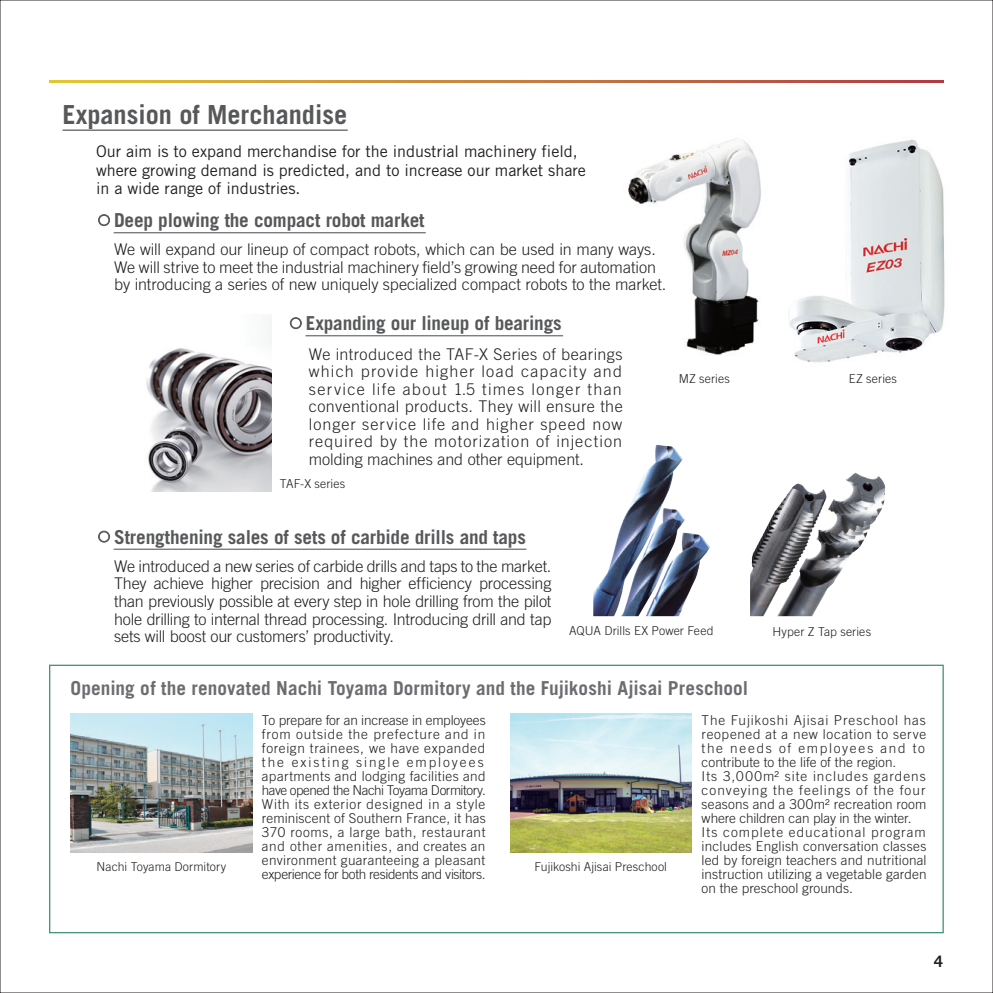
<style>
.page{position:relative;width:993px;height:993px;background:#fff}
.page>*{position:absolute;margin:0;border:0;box-sizing:border-box;transform-origin:0 0}
.t1{font:700 26.25px "Trade Gothic LT Std";color:#57585a}
.t2{font:700 19.25px "Trade Gothic LT Std";letter-spacing:-.01em;color:#57585a}
.t3{font:700 19.25px "Trade Gothic LT Std";color:#6c6d70}
.t4{font:300 16.1px/17.5px "Trade Gothic LT Std";color:#231f20;text-align:justify}
.t5{font:16.1px/18.4px "Trade Gothic LT Std";color:#231f20}
.t6{font:700 15.75px "Trade Gothic";color:#231f20}
.t7{font:300 13.65px/14px "Trade Gothic LT Std";letter-spacing:.025em;color:#231f20}
.t8{font:300 12.25px "Trade Gothic";letter-spacing:.01em;color:#231f20}
</style>
<div class="page">
<svg style="left:50px;top:80px;width:893px;height:3px;background:#c7813d"></svg>
<img style="left:146px;top:314px;width:125px;height:177px">
<img style="left:628px;top:138px;width:133px;height:217px">
<svg style="left:49px;top:664px;width:894px;height:268px"></svg>
<img style="left:788px;top:139px;width:157px;height:224px">
<img style="left:593px;top:444px;width:117px;height:172px">
<img style="left:769px;top:472px;width:115px;height:144px">
<img style="left:71px;top:713px;width:181px;height:139px">
<img style="left:510px;top:713px;width:181px;height:139px">
<hr style="left:63px;top:129px;width:284px;height:2px;background:#57585a">
<div style="left:99px;top:215px;width:10px;height:10px;border:1px solid #57585a;border-radius:50%"></div>
<div style="left:98px;top:214px;width:12px;height:12px;border:1px solid #57585a;border-radius:50%"></div>
<hr style="left:114px;top:232px;width:311px;height:1px;background:#6c6d70">
<svg style="left:98px;top:531px;width:11px;height:11px"></svg>
<div style="left:99px;top:531px;width:10px;height:10px;border:1px solid #57585a;border-radius:50%"></div>
<div style="left:98px;top:531px;width:12px;height:11px;border:1px solid #57585a;border-radius:50%"></div>
<hr style="left:114px;top:548px;width:412px;height:1px;background:#6c6d70">
<svg style="left:290px;top:317px;width:11px;height:11px"></svg>
<div style="left:291px;top:318px;width:9px;height:10px;border:1px solid #57585a;border-radius:50%"></div>
<div style="left:290px;top:317px;width:11px;height:11px;border:1px solid #57585a;border-radius:50%"></div>
<hr style="left:305px;top:335px;width:258px;height:1px;background:#6c6d70">
<h1 class="t1" style="left:63px;top:105px;width:286px">Expansion of Merchandise</h1>
<p class="t5" style="left:96px;top:144px;width:491px">Our aim is to expand merchandise for the industrial machinery field, where growing demand is predicted, and to increase our market share in a wide range of industries.</p>
<h2 class="t2" style="left:114px;top:213px;width:312px">Deep plowing the compact robot market</h2>
<p class="t4" style="left:114px;top:242px;width:553px;text-align:left">We will expand our lineup of compact robots, which can be used in many ways.<br>We will strive to meet the industrial machinery field’s growing need for automation by introducing a series of new uniquely specialized compact robots to the market.</p>
<h2 class="t2" style="left:306px;top:316px;width:257px">Expanding our lineup of bearings</h2>
<p class="t4" style="left:309px;top:346px;width:315px">We introduced the TAF-X Series of bearings which provide higher load capacity and service life about 1.5 times longer than conventional products. They will ensure the longer service life and higher speed now required by the motorization of injection molding machines and other equipment.</p>
<p class="t8" style="left:280px;top:479px;width:67px">TAF-X series</p>
<h2 class="t2" style="left:114px;top:529px;width:413px">Strengthening sales of sets of carbide drills and taps</h2>
<p class="t8" style="left:678px;top:374px;width:53px">MZ series</p>
<p class="t4" style="left:114px;top:558px;width:438px">We introduced a new series of carbide drills and taps to the market.<br>They achieve higher precision and higher efficiency processing than previously possible at every step in hole drilling from the pilot hole drilling to internal thread processing. Introducing drill and tap sets will boost our customers’ productivity.</p>
<p class="t8" style="left:569px;top:626px;width:146px">AQUA Drills EX Power Feed</p>
<h2 class="t3" style="left:71px;top:681px;width:679px">Opening of the renovated Nachi Toyama Dormitory and the Fujikoshi Ajisai Preschool</h2>
<p class="t8" style="left:848px;top:374px;width:50px">EZ series</p>
<p class="t8" style="left:772px;top:626px;width:100px">Hyper Z Tap series</p>
<p class="t7" style="left:262px;top:714px;width:225px">To prepare for an increase in employees from outside the prefecture and in foreign trainees, we have expanded the existing single employees apartments and lodging facilities and have opened the Nachi Toyama Dormitory.<br>With its exterior designed in a style reminiscent of Southern France, it has 370 rooms, a large bath, restaurant and other amenities, and creates an environment guaranteeing a pleasant experience for both residents and visitors.</p>
<p class="t7" style="left:701px;top:714px;width:226px">The Fujikoshi Ajisai Preschool has reopened at a new location to serve the needs of employees and to contribute to the life of the region.<br>Its 3,000m² site includes gardens conveying the feelings of the four seasons and a 300m² recreation room where children can play in the winter.<br>Its complete educational program includes English conversation classes led by foreign teachers and nutritional instruction utilizing a vegetable garden on the preschool grounds.</p>
<p class="t8" style="left:96px;top:861px;width:131px">Nachi Toyama Dormitory</p>
<p class="t8" style="left:534px;top:861px;width:134px">Fujikoshi Ajisai Preschool</p>
<p class="t6" style="left:933px;top:951px;width:10px">4</p>
</div>
